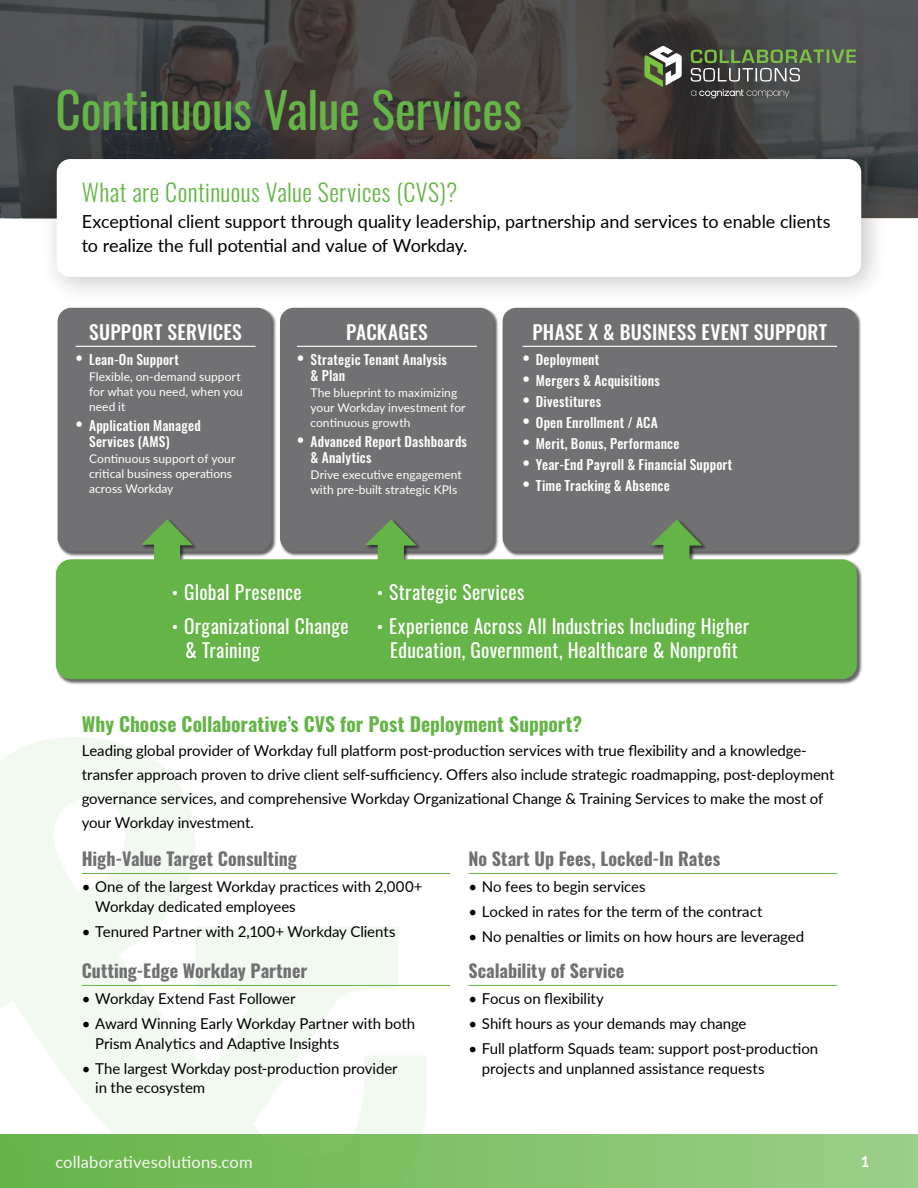
<style>
.page{position:relative;width:918px;height:1188px;background:#fff}
.page>*{position:absolute;margin:0;border:0;box-sizing:border-box;transform-origin:0 0}
.Title_Text{font:49.5px "Oswald";letter-spacing:-.005em;color:#65b447}
.Opening_Paragraph{font:300 24px "Oswald";letter-spacing:.02em;color:#65b447}
.t1{font:19.5px/24px "Oswald";letter-spacing:.015em;color:#fff}
.Subheader{font:700 19.5px "Oswald";color:#65b447}
.GRAPHIC_HEADER{font:500 19.5px "Oswald";letter-spacing:.015em;color:#fff}
.Opening_Paragraph_2{font:18px/24px "Lato";letter-spacing:-.005em;color:#000}
.Subheader_Gray{font:700 18px "Oswald";color:#717073}
.t2{font:16.5px "Lato";letter-spacing:.01em;color:#fff}
.Text{font:15px/19.5px "Lato";letter-spacing:-.005em;color:#000}
.t3{font:700 15px "Lato";color:#fff}
.t4{font:500 13.5px/16.2px "Oswald";letter-spacing:.015em;color:#fff}
.GRAPHIC_TEXT{font:12px/15px "Lato";letter-spacing:.005em;color:#fff}
.s1{font-size:18px}
</style>
<div class="page">
<svg style="left:0;top:0;width:918px;height:218px;background:#474545"></svg>
<div style="left:39px;top:141px;width:850px;height:163px;background:#000;opacity:.23"></div>
<div style="left:57px;top:159px;width:804px;height:118px;background:#fff;border-radius:14px"></div>
<svg style="left:644px;top:46px;width:38px;height:41px"></svg>
<svg style="left:691px;top:49px;width:165px;height:33px;background:#5e6a55"></svg>
<svg style="left:691px;top:89px;width:98px;height:10px"></svg>
<svg style="left:428px;top:1134px;width:490px;height:54px;background:#8dc777"></svg>
<img style="left:0;top:737px;width:428px;height:451px">
<hr style="left:82px;top:873px;width:368px;height:1px;background:#65b447">
<hr style="left:82px;top:985px;width:368px;height:1px;background:#65b447">
<hr style="left:468px;top:873px;width:369px;height:1px;background:#65b447">
<hr style="left:468px;top:985px;width:369px;height:1px;background:#65b447">
<img style="left:57px;top:307px;width:219px;height:211px">
<div style="left:58px;top:308px;width:213px;height:243px;background:#717073;border-radius:14px"></div>
<img style="left:280px;top:307px;width:218px;height:211px">
<div style="left:280px;top:308px;width:214px;height:243px;background:#717073;border-radius:14px"></div>
<div style="left:503px;top:308px;width:354px;height:243px;background:#717073;border-radius:14px"></div>
<img style="left:55px;top:518px;width:807px;height:167px">
<svg style="left:56px;top:519px;width:801px;height:160px;fill:#65b447"></svg>
<hr style="left:76px;top:346px;width:180px;height:1px;background:#fff">
<hr style="left:297px;top:346px;width:180px;height:1px;background:#fff">
<hr style="left:522px;top:346px;width:315px;height:1px;background:#fff">
<p class="Title_Text" style="left:56px;top:66px;width:468px">Continuous Value Services</p>
<p class="Opening_Paragraph" style="left:82px;top:171px;width:377px">What are Continuous Value Services (CVS)?</p>
<p class="Opening_Paragraph_2" style="left:82px;top:209px;width:750px">Exceptional client support through quality leadership, partnership and services to enable clients to realize the full potential and value of Workday.</p>
<p class="GRAPHIC_HEADER" style="left:89px;top:322px;width:154px">SUPPORT SERVICES</p>
<p class="t4" style="left:76px;top:352px;width:105px"><span class="s1">•</span> Lean-On Support</p>
<p class="GRAPHIC_TEXT" style="left:89px;top:368px;width:155px">Flexible, on-demand support for what you need, when you need it</p>
<p class="t4" style="left:89px;top:418px;width:113px;text-indent:-14px"><span class="s1">•</span> Application Managed<br>Services (AMS)</p>
<p class="GRAPHIC_TEXT" style="left:89px;top:451px;width:148px">Continuous support of your critical business operations across Workday</p>
<p class="GRAPHIC_HEADER" style="left:346px;top:322px;width:83px">PACKAGES</p>
<p class="t4" style="left:310px;top:352px;width:138px;text-indent:-14px"><span class="s1">•</span> Strategic Tenant Analysis &amp; Plan</p>
<p class="GRAPHIC_TEXT" style="left:310px;top:385px;width:157px">The blueprint to maximizing your Workday investment for continuous growth</p>
<p class="t4" style="left:310px;top:434px;width:158px;text-indent:-14px"><span class="s1">•</span> Advanced Report Dashboards &amp; Analytics</p>
<p class="GRAPHIC_TEXT" style="left:310px;top:467px;width:153px">Drive executive engagement with pre-built strategic KPIs</p>
<p class="GRAPHIC_HEADER" style="left:532px;top:322px;width:296px">PHASE X &amp; BUSINESS EVENT SUPPORT</p>
<p class="t4" style="left:522px;top:352px;width:78px"><span class="s1">•</span> Deployment</p>
<p class="t4" style="left:522px;top:373px;width:139px"><span class="s1">•</span> Mergers &amp; Acquisitions</p>
<p class="t4" style="left:522px;top:394px;width:80px"><span class="s1">•</span> Divestitures</p>
<p class="t4" style="left:522px;top:415px;width:137px"><span class="s1">•</span> Open Enrollment / ACA</p>
<p class="t4" style="left:522px;top:436px;width:158px"><span class="s1">•</span> Merit, Bonus, Performance</p>
<p class="t4" style="left:522px;top:457px;width:211px"><span class="s1">•</span> Year-End Payroll &amp; Financial Support</p>
<p class="t4" style="left:522px;top:478px;width:149px"><span class="s1">•</span> Time Tracking &amp; Absence</p>
<p class="t1" style="left:172px;top:578px;width:132px"><span class="s1">•</span> Global Presence</p>
<p class="t1" style="left:185px;top:612px;width:165px;text-indent:-14px"><span class="s1">•</span> Organizational Change &amp; Training</p>
<h3 class="t1" style="left:377px;top:578px;width:149px"><span class="s1">•</span> Strategic Services</h3>
<h3 class="t1" style="left:377px;top:612px;width:374px;text-align:center"><span class="s1">•</span> Experience Across All Industries Including Higher<br>Education, Government, Healthcare &amp; Nonprofit</h3>
<p class="Subheader" style="left:82px;top:714px;width:502px">Why Choose Collaborative’s CVS for Post Deployment Support?</p>
<p class="Text" style="left:82px;top:738px;width:754px;line-height:24px">Leading global provider of Workday full platform post-production services with true flexibility and a knowledge&shy;transfer approach proven to drive client self-sufficiency. Offers also include strategic roadmapping, post-deployment governance services, and comprehensive Workday Organizational Change &amp; Training Services to make the most of your Workday investment.</p>
<p class="Subheader_Gray" style="left:82px;top:850px;width:217px">High-Value Target Consulting</p>
<p class="Text" style="left:95px;top:877px;width:329px;text-indent:-14px">• One of the largest Workday practices with 2,000+<br>Workday dedicated employees</p>
<p class="Text" style="left:82px;top:921px;width:315px">• Tenured Partner with 2,100+ Workday Clients</p>
<p class="Subheader_Gray" style="left:82px;top:962px;width:227px">Cutting-Edge Workday Partner</p>
<p class="Text" style="left:82px;top:988px;width:215px">• Workday Extend Fast Follower</p>
<p class="Text" style="left:95px;top:1013px;width:321px;text-indent:-14px">• Award Winning Early Workday Partner with both<br>Prism Analytics and Adaptive Insights</p>
<p class="Text" style="left:95px;top:1058px;width:304px;text-indent:-14px">• The largest Workday post-production provider in the ecosystem</p>
<p class="Subheader_Gray" style="left:468px;top:850px;width:254px">No Start Up Fees, Locked-In Rates</p>
<p class="Text" style="left:468px;top:877px;width:179px">• No fees to begin services</p>
<p class="Text" style="left:468px;top:901px;width:296px">• Locked in rates for the term of the contract</p>
<p class="Text" style="left:468px;top:926px;width:337px">• No penalties or limits on how hours are leveraged</p>
<p class="Subheader_Gray" style="left:468px;top:962px;width:158px">Scalability of Service</p>
<p class="Text" style="left:468px;top:988px;width:137px">• Focus on flexibility</p>
<p class="Text" style="left:468px;top:1013px;width:280px">• Shift hours as your demands may change</p>
<p class="Text" style="left:482px;top:1038px;width:338px;text-indent:-14px">• Full platform Squads team: support post-production projects and unplanned assistance requests</p>
<p class="t2" style="left:55px;top:1150px;width:199px">collaborativesolutions.com</p>
<p class="t3" style="left:861px;top:1151px;width:10px">1</p>
</div>
